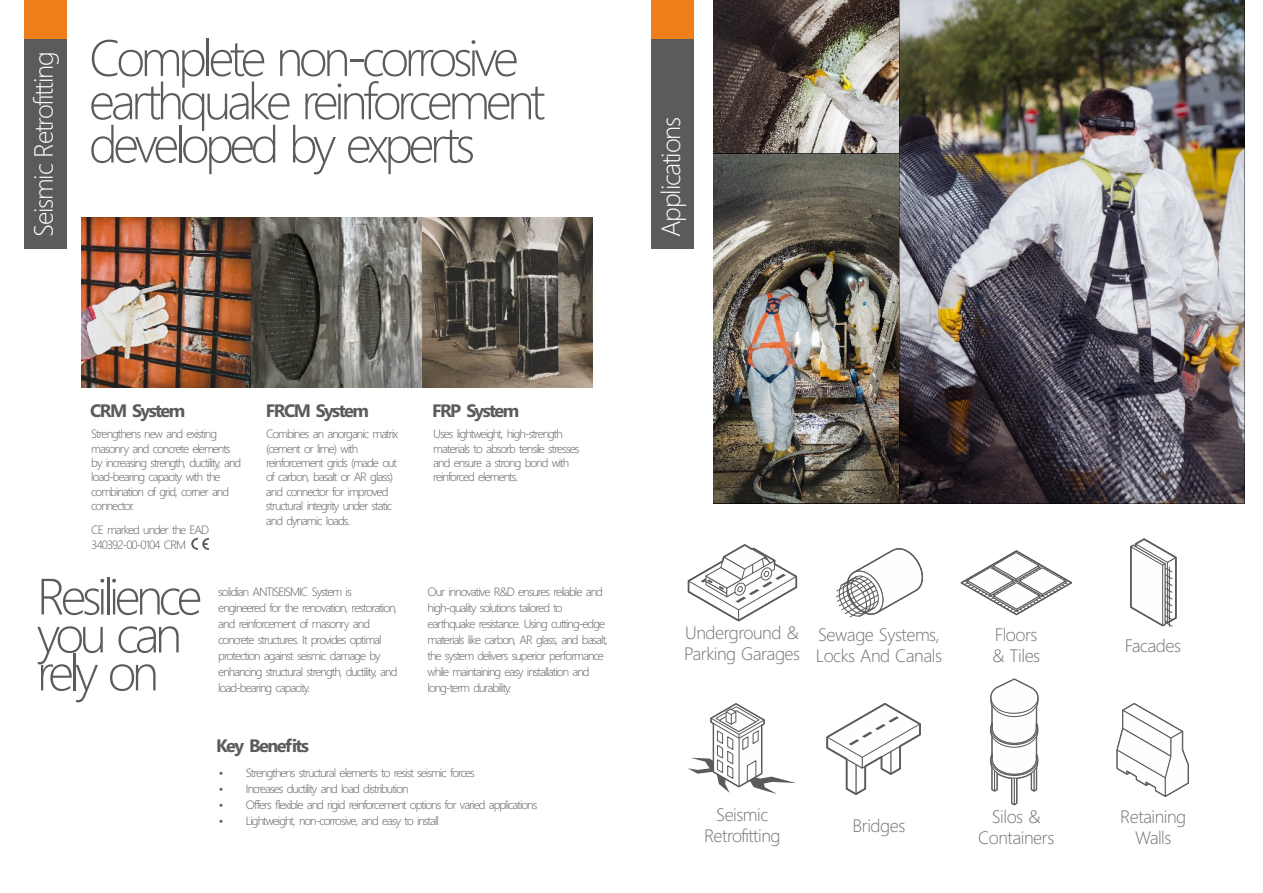
<style>
.page{position:relative;width:1263px;height:893px;background:#fff}
.page>*{position:absolute;margin:0;border:0;box-sizing:border-box;transform-origin:0 0}
.t1{font:300 51px/43.3px "Segoe UI";letter-spacing:-.085em;color:#5b5b5b}
.t2{font:300 26.25px "Segoe UI";letter-spacing:-.05em;color:#fefefe}
.t3{font:300 18px/21.3px "Segoe UI";letter-spacing:-.025em;color:#727271}
.t4{font:700 18px "Segoe UI";letter-spacing:-.085em;color:#5b5b5b}
.t5{font:300 12px/14.4px "Segoe UI";letter-spacing:-.08em;color:#5b5b5b}
</style>
<div class="page">
<div style="left:24px;top:0;width:43px;height:249px;background:#5b5b5b"></div>
<div style="left:24px;top:0;width:43px;height:39px;background:#ef7f1a"></div>
<svg style="left:191px;top:538px;width:18px;height:12px"></svg>
<img style="left:82px;top:217px;width:510px;height:170px">
<img style="left:713px;top:153px;width:187px;height:350px">
<img style="left:713px;top:0;width:187px;height:153px">
<svg style="left:836px;top:548px;width:87px;height:70px"></svg>
<svg style="left:687px;top:544px;width:111px;height:78px"></svg>
<div style="left:651px;top:0;width:43px;height:249px;background:#5b5b5b"></div>
<div style="left:651px;top:0;width:43px;height:39px;background:#ef7f1a"></div>
<img style="left:900px;top:0;width:344px;height:503px">
<svg style="left:1130px;top:538px;width:47px;height:89px"></svg>
<svg style="left:688px;top:703px;width:108px;height:91px"></svg>
<svg style="left:826px;top:703px;width:95px;height:92px"></svg>
<svg style="left:960px;top:550px;width:113px;height:256px"></svg>
<svg style="left:1116px;top:703px;width:73px;height:94px"></svg>
<h2 class="t2" style="left:34px;top:237px;width:187px;rotate:-90deg">Seismic Retrofitting</h2>
<h1 class="t1" style="left:89px;top:41px;width:458px">Complete non-corrosive earthquake reinforcement developed by experts</h1>
<h2 class="t2" style="left:661px;top:237px;width:121px;rotate:-90deg">Applications</h2>
<h3 class="t4" style="left:90px;top:403px;width:97px">CRM System</h3>
<h3 class="t4" style="left:266px;top:403px;width:105px">FRCM System</h3>
<h3 class="t4" style="left:432px;top:403px;width:89px">FRP System</h3>
<p class="t5" style="left:91px;top:428px;width:151px">Strengthens new and existing masonry and concrete elements by increasing strength, ductility, and load-bearing capacity with the combination of grid, corner and connector.</p>
<p class="t5" style="left:91px;top:524px;width:119px">CE marked under the EAD<br>340392-00-0104 CRM</p>
<p class="t5" style="left:266px;top:428px;width:134px">Combines an anorganic matrix (cement or lime) with reinforcement grids (made out of carbon, basalt or AR glass) and connector for improved structural integrity under static and dynamic loads.</p>
<p class="t5" style="left:433px;top:428px;width:148px">Uses lightweight, high-strength materials to absorb tensile stresses and ensure a strong bond with reinforced elements.</p>
<h1 class="t1" style="left:37px;top:582px;width:167px;line-height:38px">Resilience you can rely on</h1>
<p class="t5" style="left:218px;top:585px;width:181px;line-height:15.9px">solidian ANTISEISMIC System is engineered for the renovation, restoration, and reinforcement of masonry and concrete structures. It provides optimal protection against seismic damage by enhancing structural strength, ductility, and load-bearing capacity.</p>
<p class="t5" style="left:427px;top:585px;width:182px;line-height:15.9px">Our innovative R&amp;D ensures reliable and high-quality solutions tailored to earthquake resistance. Using cutting-edge materials like carbon, AR glass, and basalt, the system delivers superior performance while maintaining easy installation and long-term durability.</p>
<h3 class="t4" style="left:216px;top:739px;width:94px">Key Benefits</h3>
<p class="t5" style="left:246px;top:766px;width:230px">Strengthens structural elements to resist seismic forces</p>
<p class="t5" style="left:246px;top:782px;width:293px;line-height:15.9px">Increases ductility and load distribution<br>Offers flexible and rigid reinforcement options for varied applications</p>
<p class="t5" style="left:246px;top:814px;width:195px">Lightweight, non-corrosive, and easy to install</p>
<h3 class="t3" style="left:684px;top:624px;width:118px">Underground &amp;<br>Parking Garages</h3>
<h3 class="t3" style="left:816px;top:626px;width:128px">Sewage Systems,<br>Locks And Canals</h3>
<h3 class="t3" style="left:992px;top:626px;width:50px">Floors &amp; Tiles</h3>
<h3 class="t3" style="left:1125px;top:636px;width:58px">Facades</h3>
<h3 class="t3" style="left:704px;top:805px;width:78px;text-align:center">Seismic<br>Retrofitting</h3>
<h3 class="t3" style="left:853px;top:816px;width:54px">Bridges</h3>
<h3 class="t3" style="left:978px;top:808px;width:78px;text-align:center">Silos &amp;<br>Containers</h3>
<h3 class="t3" style="left:1120px;top:807px;width:68px;text-align:center">Retaining<br>Walls</h3>
</div>
